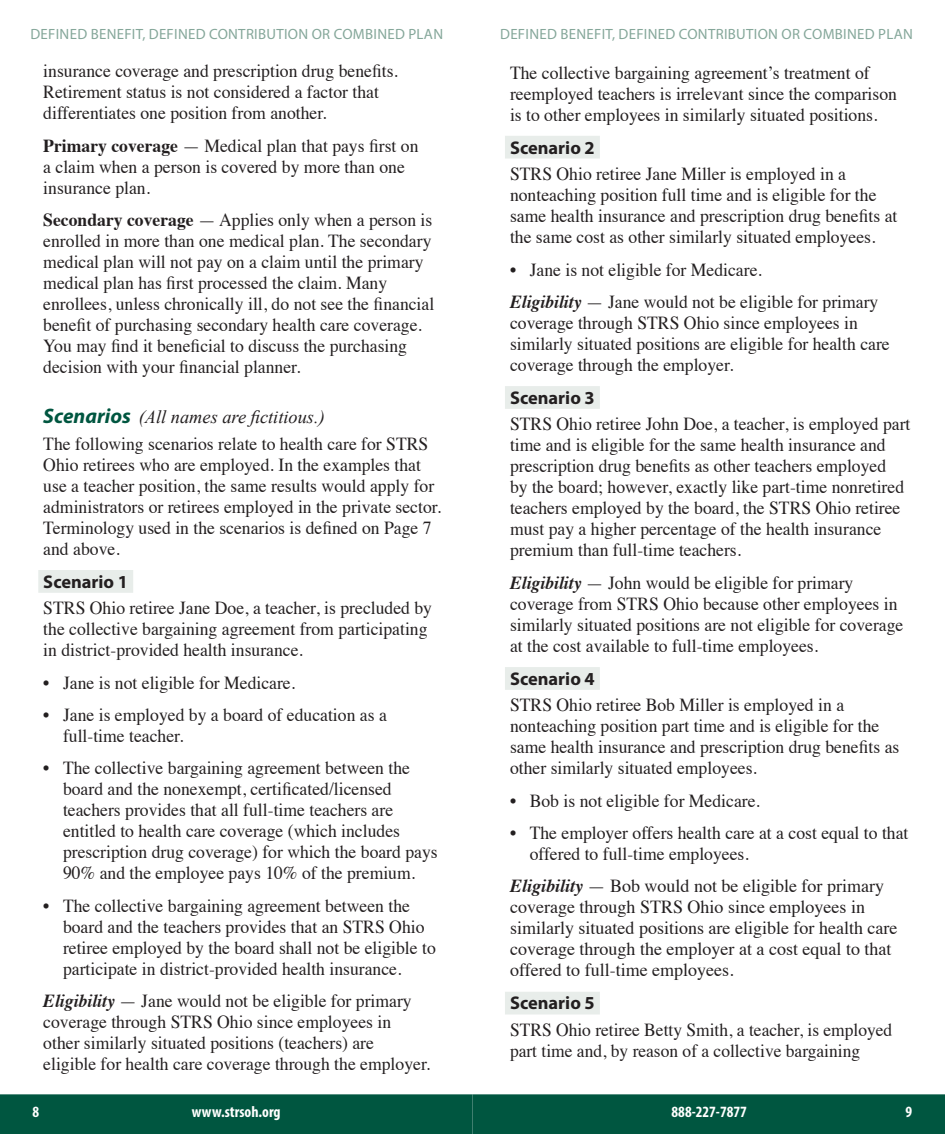
<style>
.page{position:relative;width:945px;height:1134px;background:#fff}
.page>*{position:absolute;margin:0;border:0;box-sizing:border-box;transform-origin:0 0}
.BODY{font:18.38px/21px "Times";color:#231f20;scale:.96 1}
.BULLETS_TABBED{font:18.38px/21px "Times";color:#231f20;scale:.96 1}
.BODY-2{font:18.38px/21px "Times";color:#231f20}
.BODY-3{font:18.38px/21px "Times";color:#231f20;scale:.95 1}
.LEVEL3_W_SCREEN{font:700 18.38px "Myriad Pro";color:#231f20}
.LEVEL_2_HEAD{font:italic 18.38px "Times New Roman";color:#231f20}
.t1{font:700 condensed 15.75px "Myriad Pro";color:#fff}
.t2{font:14.88px "Myriad Pro";letter-spacing:.02em;color:#85a79a}
.s1{font-weight:700}
.s2{font-family:"Myriad Pro";font-weight:700;font-size:21px;color:#005640}
.s3{font-weight:700;font-style:italic}
</style>
<div class="page">
<div style="left:0;top:1094px;width:945px;height:40px;background:#005640"></div>
<div style="left:38px;top:570px;width:95px;height:23px;background:#e8edea"></div>
<div style="left:505px;top:136px;width:95px;height:23px;background:#e8edea"></div>
<div style="left:505px;top:386px;width:95px;height:23px;background:#e8edea"></div>
<div style="left:505px;top:667px;width:95px;height:23px;background:#e8edea"></div>
<div style="left:505px;top:992px;width:95px;height:23px;background:#e8edea"></div>
<p class="t2" style="left:30px;top:25px;width:414px">DEFINED BENEFIT, DEFINED CONTRIBUTION OR COMBINED PLAN</p>
<p class="t2" style="left:500px;top:25px;width:414px">DEFINED BENEFIT, DEFINED CONTRIBUTION OR COMBINED PLAN</p>
<p class="BODY" style="left:43px;top:59px;width:371px">insurance coverage and prescription drug benefits.<br>Retirement status is not considered a factor that differentiates one position from another.</p>
<p class="BODY" style="left:43px;top:133px;width:392px"><span class="s1">Primary coverage</span> — Medical plan that pays first on a claim when a person is covered by more than one insurance plan.</p>
<p class="BODY" style="left:43px;top:208px;width:409px"><span class="s1">Secondary coverage</span> — Applies only when a person is enrolled in more than one medical plan. The secondary medical plan will not pay on a claim until the primary medical plan has first processed the claim. Many enrollees, unless chronically ill, do not see the financial benefit of purchasing secondary health care coverage.<br>You may find it beneficial to discuss the purchasing decision with your financial planner.</p>
<p class="LEVEL_2_HEAD" style="left:43px;top:404px;width:283px"><span class="s2">Scenarios</span> (All names are fictitious.)</p>
<p class="BODY" style="left:43px;top:432px;width:416px">The following scenarios relate to health care for STRS Ohio retirees who are employed. In the examples that use a teacher position, the same results would apply for administrators or retirees employed in the private sector.<br>Terminology used in the scenarios is defined on Page 7 and above.</p>
<p class="LEVEL3_W_SCREEN" style="left:43px;top:570px;width:86px">Scenario 1</p>
<p class="BODY" style="left:43px;top:596px;width:406px">STRS Ohio retiree Jane Doe, a teacher, is precluded by the collective bargaining agreement from participating in district-provided health insurance.</p>
<p class="BULLETS_TABBED" style="left:43px;top:671px;width:264px">• Jane is not eligible for Medicare.</p>
<p class="BULLETS_TABBED" style="left:63px;top:703px;width:339px;text-indent:-20px">• Jane is employed by a board of education as a full-time teacher.</p>
<p class="BULLETS_TABBED" style="left:63px;top:756px;width:392px;text-indent:-20px">• The collective bargaining agreement between the board and the nonexempt, certificated/licensed teachers provides that all full-time teachers are entitled to health care coverage (which includes prescription drug coverage) for which the board pays 90% and the employee pays 10% of the premium.</p>
<p class="BULLETS_TABBED" style="left:63px;top:894px;width:390px;text-indent:-20px">• The collective bargaining agreement between the board and the teachers provides that an STRS Ohio retiree employed by the board shall not be eligible to participate in district-provided health insurance.</p>
<p class="BODY" style="left:43px;top:989px;width:405px"><span class="s3">Eligibility</span> — Jane would not be eligible for primary coverage through STRS Ohio since employees in other similarly situated positions (teachers) are eligible for health care coverage through the employer.</p>
<p class="BODY" style="left:510px;top:60px;width:405px">The collective bargaining agreement’s treatment of reemployed teachers is irrelevant since the comparison is to other employees in similarly situated positions.</p>
<p class="LEVEL3_W_SCREEN" style="left:510px;top:135px;width:86px">Scenario 2</p>
<p class="BODY" style="left:510px;top:162px;width:405px">STRS Ohio retiree Jane Miller is employed in a nonteaching position full time and is eligible for the same health insurance and prescription drug benefits at the same cost as other similarly situated employees.</p>
<p class="BULLETS_TABBED" style="left:510px;top:257px;width:264px">• Jane is not eligible for Medicare.</p>
<p class="BODY" style="left:510px;top:290px;width:397px"><span class="s3">Eligibility</span> — Jane would not be eligible for primary coverage through STRS Ohio since employees in similarly situated positions are eligible for health care coverage through the employer.</p>
<p class="LEVEL3_W_SCREEN" style="left:510px;top:386px;width:86px">Scenario 3</p>
<p class="BODY" style="left:510px;top:412px;width:419px">STRS Ohio retiree John Doe, a teacher, is employed part time and is eligible for the same health insurance and prescription drug benefits as other teachers employed<br>by the board; however, exactly like part-time nonretired teachers employed by the board, the STRS Ohio retiree must pay a higher percentage of the health insurance premium than full-time teachers.</p>
<p class="BODY" style="left:510px;top:571px;width:411px"><span class="s3">Eligibility</span> — John would be eligible for primary coverage from STRS Ohio because other employees in similarly situated positions are not eligible for coverage at the cost available to full-time employees.</p>
<p class="LEVEL3_W_SCREEN" style="left:510px;top:667px;width:86px">Scenario 4</p>
<p class="BODY" style="left:510px;top:693px;width:407px">STRS Ohio retiree Bob Miller is employed in a nonteaching position part time and is eligible for the same health insurance and prescription drug benefits as other similarly situated employees.</p>
<p class="BULLETS_TABBED" style="left:510px;top:789px;width:262px">• Bob is not eligible for Medicare.</p>
<p class="BULLETS_TABBED" style="left:530px;top:821px;width:396px;text-indent:-20px">• The employer offers health care at a cost equal to that offered to full-time employees.</p>
<p class="BODY-2" style="left:510px;top:874px;width:389px"><span class="s3">Eligibility</span> — Bob would not be eligible for primary coverage through STRS Ohio since employees in similarly situated positions are eligible for health care coverage through the employer at a cost equal to that offered to full-time employees.</p>
<p class="LEVEL3_W_SCREEN" style="left:510px;top:991px;width:86px">Scenario 5</p>
<p class="BODY-3" style="left:510px;top:1018px;width:404px">STRS Ohio retiree Betty Smith, a teacher, is employed part time and, by reason of a collective bargaining</p>
<p class="t1" style="left:32px;top:1102px;width:8px">8</p>
<p class="t1" style="left:192px;top:1102px;width:90px">www.strsoh.org</p>
<p class="t1" style="left:672px;top:1102px;width:77px">888-227-7877</p>
<p class="t1" style="left:906px;top:1102px;width:8px">9</p>
</div>
